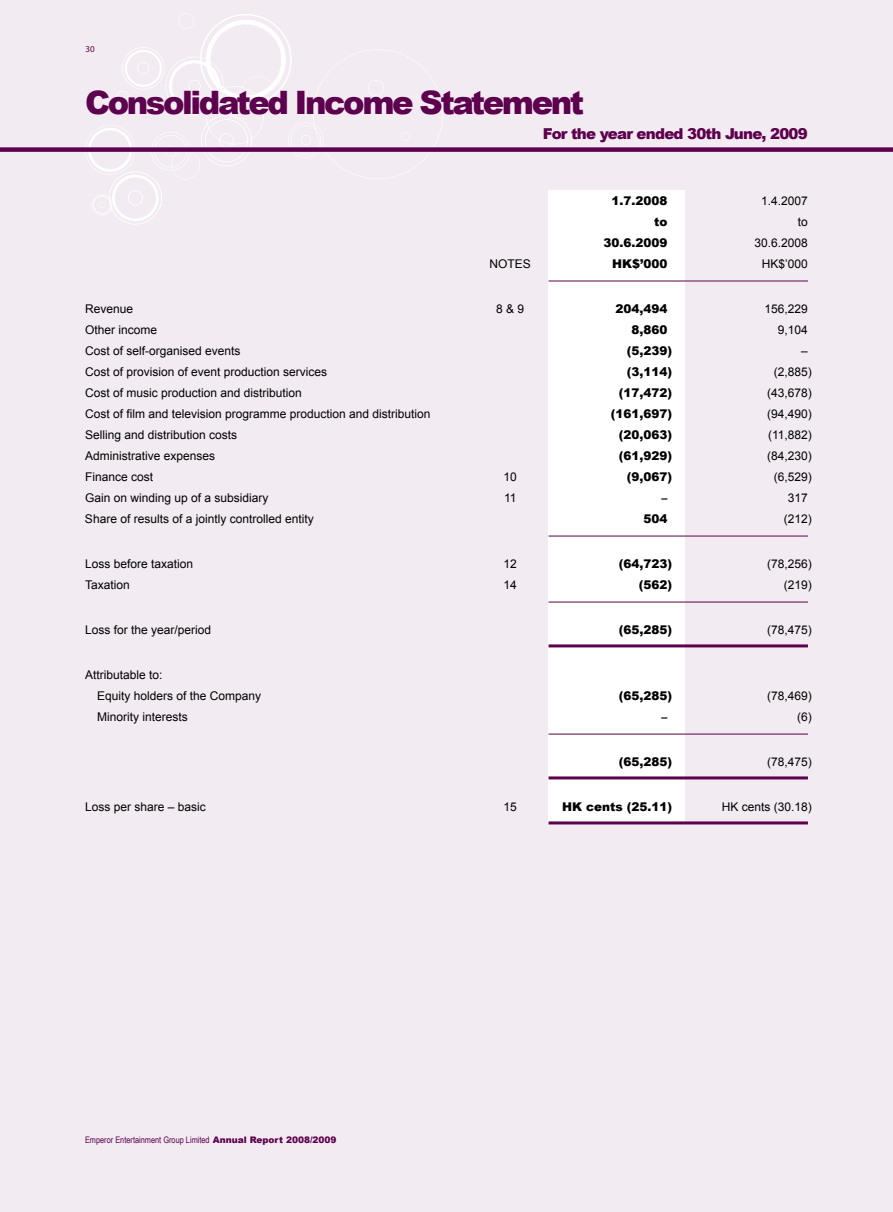
<style>
.page{position:relative;width:893px;height:1212px;background:#f2ebf1}
.page>*{position:absolute;margin:0;border:0;box-sizing:border-box;transform-origin:0 0}
.t1{font:900 32.25px "Arial";letter-spacing:-.075em;color:#5d004d}
.t2{font:900 15px "Arial";letter-spacing:-.05em;color:#5d004d}
.t3{font:12px/21px "Arial";color:#000}
.t4{font:900 12px "Arial";color:#000}
.t5{font:9px "Arial Narrow";color:#5d004d}
.t6{font:9px "Myriad Pro";color:#5d004d}
.s1{font-family:"Arial";font-weight:900}
</style>
<div class="page">
<svg style="left:85px;top:13px;width:358px;height:212px"></svg>
<div style="left:0;top:147px;width:893px;height:5px;background:#5d004d"></div>
<div style="left:549px;top:190px;width:136px;height:633px;background:#fff"></div>
<hr style="left:549px;top:281px;width:259px;height:1px;background:#5d004d">
<hr style="left:549px;top:536px;width:259px;height:1px;background:#5d004d">
<hr style="left:549px;top:602px;width:259px;height:1px;background:#5d004d">
<hr style="left:549px;top:644px;width:259px;height:3px;background:#5d004d">
<hr style="left:549px;top:734px;width:259px;height:1px;background:#5d004d">
<hr style="left:549px;top:776px;width:259px;height:3px;background:#5d004d">
<hr style="left:549px;top:821px;width:259px;height:3px;background:#5d004d">
<p class="t6" style="left:86px;top:43px;width:11px">30</p>
<h1 class="t1" style="left:85px;top:79px;width:501px">Consolidated Income Statement</h1>
<p class="t2" style="left:543px;top:122px;width:266px">For the year ended 30th June, 2009</p>
<p class="t4" style="left:612px;top:192px;width:58px">1.7.2008</p>
<p class="t3" style="left:761px;top:190px;width:48px">1.4.2007</p>
<p class="t4" style="left:654px;top:213px;width:15px">to</p>
<p class="t3" style="left:798px;top:211px;width:12px">to</p>
<p class="t4" style="left:604px;top:234px;width:66px">30.6.2009</p>
<p class="t3" style="left:754px;top:232px;width:55px">30.6.2008</p>
<p class="t3" style="left:490px;top:253px;width:43px">NOTES</p>
<p class="t4" style="left:612px;top:255px;width:57px">HK$’000</p>
<p class="t3" style="left:762px;top:253px;width:48px">HK$’000</p>
<p class="t3" style="left:85px;top:298px;width:50px">Revenue</p>
<p class="t3" style="left:496px;top:298px;width:30px">8 &amp; 9</p>
<p class="t4" style="left:616px;top:300px;width:54px">204,494</p>
<p class="t3" style="left:765px;top:298px;width:45px">156,229</p>
<p class="t3" style="left:85px;top:319px;width:74px">Other income</p>
<p class="t4" style="left:632px;top:321px;width:38px">8,860</p>
<p class="t3" style="left:778px;top:319px;width:32px">9,104</p>
<p class="t3" style="left:85px;top:340px;width:157px">Cost of self-organised events</p>
<p class="t4" style="left:627px;top:342px;width:47px">(5,239)</p>
<p class="t3" style="left:801px;top:340px;width:8px">–</p>
<p class="t3" style="left:85px;top:361px;width:244px">Cost of provision of event production services</p>
<p class="t4" style="left:627px;top:363px;width:47px">(3,114)</p>
<p class="t3" style="left:774px;top:361px;width:40px">(2,885)</p>
<p class="t3" style="left:85px;top:382px;width:218px">Cost of music production and distribution</p>
<p class="t4" style="left:619px;top:384px;width:55px">(17,472)</p>
<p class="t3" style="left:767px;top:382px;width:46px">(43,678)</p>
<p class="t3" style="left:85px;top:403px;width:347px">Cost of film and television programme production and distribution</p>
<p class="t4" style="left:611px;top:405px;width:63px">(161,697)</p>
<p class="t3" style="left:767px;top:403px;width:46px">(94,490)</p>
<p class="t3" style="left:85px;top:424px;width:154px">Selling and distribution costs</p>
<p class="t4" style="left:619px;top:426px;width:55px">(20,063)</p>
<p class="t3" style="left:768px;top:424px;width:45px">(11,882)</p>
<p class="t3" style="left:85px;top:445px;width:132px">Administrative expenses</p>
<p class="t4" style="left:619px;top:447px;width:55px">(61,929)</p>
<p class="t3" style="left:767px;top:445px;width:46px">(84,230)</p>
<p class="t3" style="left:85px;top:466px;width:70px">Finance cost</p>
<p class="t3" style="left:504px;top:466px;width:15px">10</p>
<p class="t4" style="left:627px;top:468px;width:47px">(9,067)</p>
<p class="t3" style="left:774px;top:466px;width:40px">(6,529)</p>
<p class="t3" style="left:85px;top:487px;width:185px">Gain on winding up of a subsidiary</p>
<p class="t3" style="left:504px;top:487px;width:14px">11</p>
<p class="t4" style="left:662px;top:489px;width:7px">–</p>
<p class="t3" style="left:788px;top:487px;width:22px">317</p>
<p class="t3" style="left:85px;top:508px;width:230px">Share of results of a jointly controlled entity</p>
<p class="t4" style="left:643px;top:510px;width:26px">504</p>
<p class="t3" style="left:784px;top:508px;width:30px">(212)</p>
<p class="t3" style="left:85px;top:553px;width:110px">Loss before taxation</p>
<p class="t3" style="left:504px;top:553px;width:15px">12</p>
<p class="t4" style="left:619px;top:555px;width:55px">(64,723)</p>
<p class="t3" style="left:767px;top:553px;width:46px">(78,256)</p>
<p class="t3" style="left:85px;top:574px;width:46px">Taxation</p>
<p class="t3" style="left:504px;top:574px;width:15px">14</p>
<p class="t4" style="left:639px;top:576px;width:35px">(562)</p>
<p class="t3" style="left:784px;top:574px;width:30px">(219)</p>
<p class="t3" style="left:85px;top:619px;width:128px">Loss for the year/period</p>
<p class="t4" style="left:619px;top:621px;width:55px">(65,285)</p>
<p class="t3" style="left:767px;top:619px;width:46px">(78,475)</p>
<p class="t3" style="left:97px;top:664px;width:166px;text-indent:-12px">Attributable to:<br>Equity holders of the Company</p>
<p class="t4" style="left:619px;top:687px;width:55px">(65,285)</p>
<p class="t3" style="left:767px;top:685px;width:46px">(78,469)</p>
<p class="t3" style="left:97px;top:706px;width:92px">Minority interests</p>
<p class="t4" style="left:662px;top:708px;width:7px">–</p>
<p class="t3" style="left:797px;top:706px;width:16px">(6)</p>
<p class="t4" style="left:619px;top:753px;width:55px">(65,285)</p>
<p class="t3" style="left:767px;top:751px;width:46px">(78,475)</p>
<p class="t3" style="left:85px;top:796px;width:122px">Loss per share – basic</p>
<p class="t3" style="left:504px;top:796px;width:15px">15</p>
<p class="t4" style="left:562px;top:798px;width:112px">HK cents (25.11)</p>
<p class="t3" style="left:722px;top:796px;width:92px">HK cents (30.18)</p>
<p class="t5" style="left:85px;top:1133px;width:253px">Emperor Entertainment Group Limited <span class="s1">Annual Report 2008/2009</span></p>
</div>
